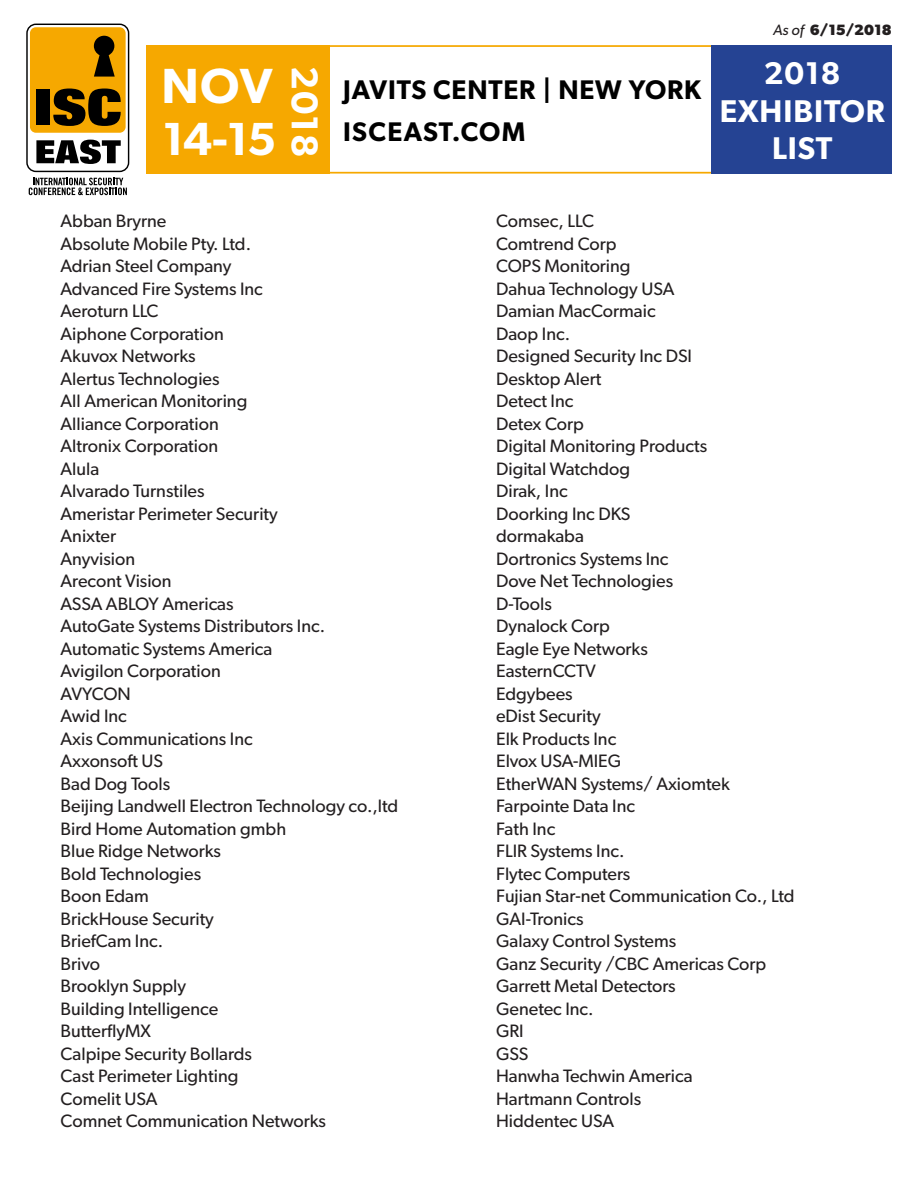
<style>
.page{position:relative;width:918px;height:1188px;background:#fff}
.page>*{position:absolute;margin:0;border:0;box-sizing:border-box;transform-origin:0 0}
.t1{font:600 49.5px "Gibson";color:#fff}
.t2{font:600 46.5px "Gibson";color:#fff}
.t3{font:600 37.5px "Gibson";color:#fff}
.t4{font:600 31.5px/37.5px "Gibson";letter-spacing:.03em;color:#fff;text-align:center}
.t5{font:600 27px/41.7px "Gibson";letter-spacing:.03em;color:#000}
.t6{font:18px "Gibson";color:#231f20}
.t7{font:700 15px "Gibson";color:#231f20}
.s1{font-weight:400;font-style:italic}
</style>
<div class="page">
<div style="left:26px;top:24px;width:103px;height:148px;border:1px solid #000;border-radius:9px"></div>
<div style="left:30px;top:27px;width:96px;height:106px;background:#f6a800;border-radius:6px"></div>
<div style="left:36px;top:90px;width:14px;height:35px;background:#000"></div>
<svg style="left:53px;top:89px;width:68px;height:37px"></svg>
<svg style="left:94px;top:36px;width:21px;height:41px"></svg>
<svg style="left:36px;top:140px;width:85px;height:24px"></svg>
<svg style="left:29px;top:178px;width:98px;height:17px"></svg>
<div style="left:146px;top:45px;width:184px;height:129px;background:#f6a800"></div>
<div style="left:325px;top:45px;width:401px;height:129px;border:2px solid #f6a800"></div>
<div style="left:711px;top:45px;width:181px;height:129px;background:#254393"></div>
<h1 class="t1" style="left:162px;top:56px;width:113px">NOV</h1>
<h2 class="t2" style="left:163px;top:112px;width:115px">14-15</h2>
<p class="t7" style="left:773px;top:21px;width:120px"><span class="s1">As of</span> 6/15/2018</p>
<h3 class="t3" style="left:327px;top:66px;width:93px;rotate:90deg">2018</h3>
<h3 class="t4" style="left:720px;top:54px;width:167px">2018<br>EXHIBITOR<br>LIST</h3>
<h3 class="t5" style="left:343px;top:69px;width:360px">JAVITS CENTER | NEW YORK<br>ISCEAST.COM</h3>
<p class="t6" style="left:61px;top:210px;width:107px">Abban Bryrne</p>
<p class="t6" style="left:61px;top:233px;width:192px">Absolute Mobile Pty. Ltd.</p>
<p class="t6" style="left:61px;top:255px;width:172px">Adrian Steel Company</p>
<p class="t6" style="left:61px;top:278px;width:204px">Advanced Fire Systems Inc</p>
<p class="t6" style="left:61px;top:300px;width:99px">Aeroturn LLC</p>
<p class="t6" style="left:61px;top:323px;width:165px">Aiphone Corporation</p>
<p class="t6" style="left:61px;top:345px;width:137px">Akuvox Networks</p>
<p class="t6" style="left:61px;top:368px;width:160px">Alertus Technologies</p>
<p class="t6" style="left:61px;top:390px;width:188px">All American Monitoring</p>
<p class="t6" style="left:61px;top:413px;width:160px">Alliance Corporation</p>
<p class="t6" style="left:61px;top:435px;width:159px">Altronix Corporation</p>
<p class="t6" style="left:61px;top:458px;width:40px">Alula</p>
<p class="t6" style="left:61px;top:480px;width:145px">Alvarado Turnstiles</p>
<p class="t6" style="left:61px;top:503px;width:219px">Ameristar Perimeter Security</p>
<p class="t6" style="left:61px;top:525px;width:57px">Anixter</p>
<p class="t6" style="left:61px;top:548px;width:76px">Anyvision</p>
<p class="t6" style="left:61px;top:570px;width:113px">Arecont Vision</p>
<p class="t6" style="left:61px;top:593px;width:175px">ASSA ABLOY Americas</p>
<p class="t6" style="left:61px;top:615px;width:266px">AutoGate Systems Distributors Inc.</p>
<p class="t6" style="left:61px;top:638px;width:213px">Automatic Systems America</p>
<p class="t6" style="left:61px;top:660px;width:162px">Avigilon Corporation</p>
<p class="t6" style="left:61px;top:683px;width:72px">AVYCON</p>
<p class="t6" style="left:61px;top:705px;width:68px">Awid Inc</p>
<p class="t6" style="left:61px;top:728px;width:194px">Axis Communications Inc</p>
<p class="t6" style="left:61px;top:750px;width:104px">Axxonsoft US</p>
<p class="t6" style="left:61px;top:773px;width:111px">Bad Dog Tools</p>
<p class="t6" style="left:61px;top:795px;width:339px">Beijing Landwell Electron Technology co.,ltd</p>
<p class="t6" style="left:61px;top:818px;width:227px">Bird Home Automation gmbh</p>
<p class="t6" style="left:61px;top:840px;width:162px">Blue Ridge Networks</p>
<p class="t6" style="left:61px;top:863px;width:142px">Bold Technologies</p>
<p class="t6" style="left:61px;top:885px;width:90px">Boon Edam</p>
<p class="t6" style="left:61px;top:908px;width:155px">BrickHouse Security</p>
<p class="t6" style="left:61px;top:930px;width:104px">BriefCam Inc.</p>
<p class="t6" style="left:61px;top:953px;width:41px">Brivo</p>
<p class="t6" style="left:61px;top:975px;width:127px">Brooklyn Supply</p>
<p class="t6" style="left:61px;top:998px;width:159px">Building Intelligence</p>
<p class="t6" style="left:61px;top:1020px;width:92px">ButterflyMX</p>
<p class="t6" style="left:61px;top:1043px;width:193px">Calpipe Security Bollards</p>
<p class="t6" style="left:61px;top:1065px;width:179px">Cast Perimeter Lighting</p>
<p class="t6" style="left:61px;top:1088px;width:99px">Comelit USA</p>
<p class="t6" style="left:61px;top:1110px;width:267px">Comnet Communication Networks</p>
<p class="t6" style="left:496px;top:210px;width:99px">Comsec, LLC</p>
<p class="t6" style="left:496px;top:233px;width:122px">Comtrend Corp</p>
<p class="t6" style="left:496px;top:255px;width:136px">COPS Monitoring</p>
<p class="t6" style="left:496px;top:278px;width:180px">Dahua Technology USA</p>
<p class="t6" style="left:496px;top:300px;width:161px">Damian MacCormaic</p>
<p class="t6" style="left:496px;top:323px;width:75px">Daop Inc.</p>
<p class="t6" style="left:496px;top:345px;width:198px">Designed Security Inc DSI</p>
<p class="t6" style="left:496px;top:368px;width:107px">Desktop Alert</p>
<p class="t6" style="left:496px;top:390px;width:79px">Detect Inc</p>
<p class="t6" style="left:496px;top:413px;width:89px">Detex Corp</p>
<p class="t6" style="left:496px;top:435px;width:213px">Digital Monitoring Products</p>
<p class="t6" style="left:496px;top:458px;width:136px">Digital Watchdog</p>
<p class="t6" style="left:496px;top:480px;width:73px">Dirak, Inc</p>
<p class="t6" style="left:496px;top:503px;width:136px">Doorking Inc DKS</p>
<p class="t6" style="left:496px;top:525px;width:89px">dormakaba</p>
<p class="t6" style="left:496px;top:548px;width:174px">Dortronics Systems Inc</p>
<p class="t6" style="left:496px;top:570px;width:179px">Dove Net Technologies</p>
<p class="t6" style="left:496px;top:593px;width:57px">D-Tools</p>
<p class="t6" style="left:496px;top:615px;width:115px">Dynalock Corp</p>
<p class="t6" style="left:496px;top:638px;width:153px">Eagle Eye Networks</p>
<p class="t6" style="left:496px;top:660px;width:101px">EasternCCTV</p>
<p class="t6" style="left:496px;top:683px;width:78px">Edgybees</p>
<p class="t6" style="left:496px;top:705px;width:106px">eDist Security</p>
<p class="t6" style="left:496px;top:728px;width:122px">Elk Products Inc</p>
<p class="t6" style="left:496px;top:750px;width:127px">Elvox USA-MIEG</p>
<p class="t6" style="left:496px;top:773px;width:235px">EtherWAN Systems/ Axiomtek</p>
<p class="t6" style="left:496px;top:795px;width:140px">Farpointe Data Inc</p>
<p class="t6" style="left:496px;top:818px;width:61px">Fath Inc</p>
<p class="t6" style="left:496px;top:840px;width:130px">FLIR Systems Inc.</p>
<p class="t6" style="left:496px;top:863px;width:136px">Flytec Computers</p>
<p class="t6" style="left:496px;top:885px;width:300px">Fujian Star-net Communication Co., Ltd</p>
<p class="t6" style="left:496px;top:908px;width:89px">GAI-Tronics</p>
<p class="t6" style="left:496px;top:930px;width:182px">Galaxy Control Systems</p>
<p class="t6" style="left:496px;top:953px;width:272px">Ganz Security /CBC Americas Corp</p>
<p class="t6" style="left:496px;top:975px;width:181px">Garrett Metal Detectors</p>
<p class="t6" style="left:496px;top:998px;width:99px">Genetec Inc.</p>
<p class="t6" style="left:496px;top:1020px;width:29px">GRI</p>
<p class="t6" style="left:496px;top:1043px;width:34px">GSS</p>
<p class="t6" style="left:496px;top:1065px;width:198px">Hanwha Techwin America</p>
<p class="t6" style="left:496px;top:1088px;width:147px">Hartmann Controls</p>
<p class="t6" style="left:496px;top:1110px;width:119px">Hiddentec USA</p>
</div>
